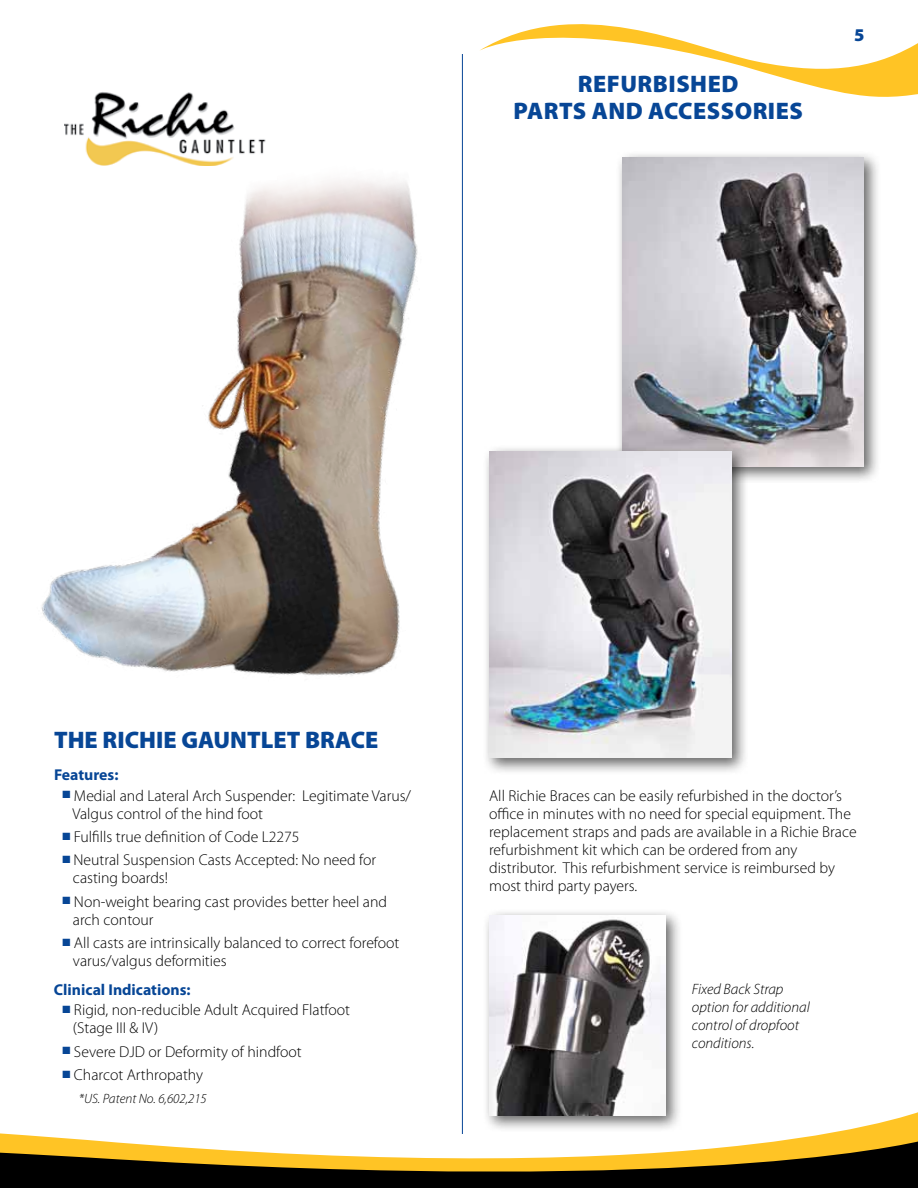
<style>
.page{position:relative;width:918px;height:1188px;background:#fff}
.page>*{position:absolute;margin:0;border:0;box-sizing:border-box;transform-origin:0 0}
.t1{font:900 24px "Myriad Pro";color:#074696}
.t2{font:900 18px "Myriad Pro";color:#074696}
.t3{font:300 15.75px/18px "Myriad Pro";color:#000}
.t4{font:700 15.75px "Myriad Pro";color:#074696}
.t5{font:italic 300 15px/18px "Myriad Pro";color:#000}
.t6{font:italic 300 13.5px "Myriad Pro";color:#000}
</style>
<div class="page">
<svg style="left:480px;top:24px;width:438px;height:73px"></svg>
<svg style="left:0;top:1121px;width:918px;height:67px"></svg>
<img style="left:41px;top:110px;width:421px;height:663px">
<div style="left:56px;top:84px;width:221px;height:96px;background:#fff"></div>
<img style="left:65px;top:92px;width:201px;height:73px">
<div style="left:615px;top:150px;width:266px;height:333px;background:#000;opacity:.6"></div>
<img style="left:622px;top:157px;width:242px;height:309px">
<hr style="left:462px;top:54px;width:1px;height:1080px;background:#074696">
<div style="left:482px;top:444px;width:266px;height:331px;background:#000;opacity:.6"></div>
<img style="left:489px;top:451px;width:242px;height:307px">
<div style="left:482px;top:908px;width:200px;height:224px;background:#000;opacity:.6"></div>
<img style="left:489px;top:915px;width:176px;height:200px">
<h1 class="t1" style="left:578px;top:70px;width:45px">REFURB</h1>
<h1 class="t1" style="left:669px;top:70px;width:69px">ISHED</h1>
<h1 class="t1" style="left:513px;top:97px;width:16px">PART</h1>
<h1 class="t1" style="left:573px;top:97px;width:91px">S AND ACC</h1>
<h1 class="t1" style="left:693px;top:97px;width:111px">ESSORIES</h1>
<p class="t2" style="left:854px;top:24px;width:12px">5</p>
<h1 class="t1" style="left:54px;top:726px;width:324px">THE RICHIE GAUNTLET BRACE</h1>
<p class="t4" style="left:54px;top:765px;width:66px">Features:</p>
<p class="t3" style="left:72px;top:787px;width:340px;text-indent:-10px"><sup>■</sup> Medial and Lateral Arch Suspender: Legitimate Varus/<br>Valgus control of the hind foot</p>
<p class="t3" style="left:63px;top:828px;width:238px"><sup>■</sup> Fulfills true definition of Code L2275</p>
<p class="t3" style="left:73px;top:851px;width:305px;text-indent:-10px"><sup>■</sup> Neutral Suspension Casts Accepted: No need for casting boards!</p>
<p class="t3" style="left:73px;top:893px;width:316px;text-indent:-10px"><sup>■</sup> Non-weight bearing cast provides better heel and arch contour</p>
<p class="t3" style="left:73px;top:934px;width:328px;text-indent:-10px"><sup>■</sup> All casts are intrinsically balanced to correct forefoot varus/valgus deformities</p>
<p class="t4" style="left:54px;top:979px;width:138px">Clinical Indications:</p>
<p class="t3" style="left:73px;top:1001px;width:279px;text-indent:-10px"><sup>■</sup> Rigid, non-reducible Adult Acquired Flatfoot (Stage III &amp; IV)</p>
<p class="t3" style="left:63px;top:1043px;width:241px"><sup>■</sup> Severe DJD or Deformity of hindfoot</p>
<p class="t3" style="left:63px;top:1066px;width:142px"><sup>■</sup> Charcot Arthropathy</p>
<p class="t6" style="left:79px;top:1092px;width:130px">*US. Patent No. 6,602,215</p>
<p class="t3" style="left:489px;top:787px;width:369px">All Richie Braces can be easily refurbished in the doctor’s office in minutes with no need for special equipment. The replacement straps and pads are available in a Richie Brace refurbishment kit which can be ordered from any distributor. This refurbishment service is reimbursed by most third party payers.</p>
<p class="t5" style="left:692px;top:980px;width:119px">Fixed Back Strap option for additional control of dropfoot conditions.</p>
</div>
